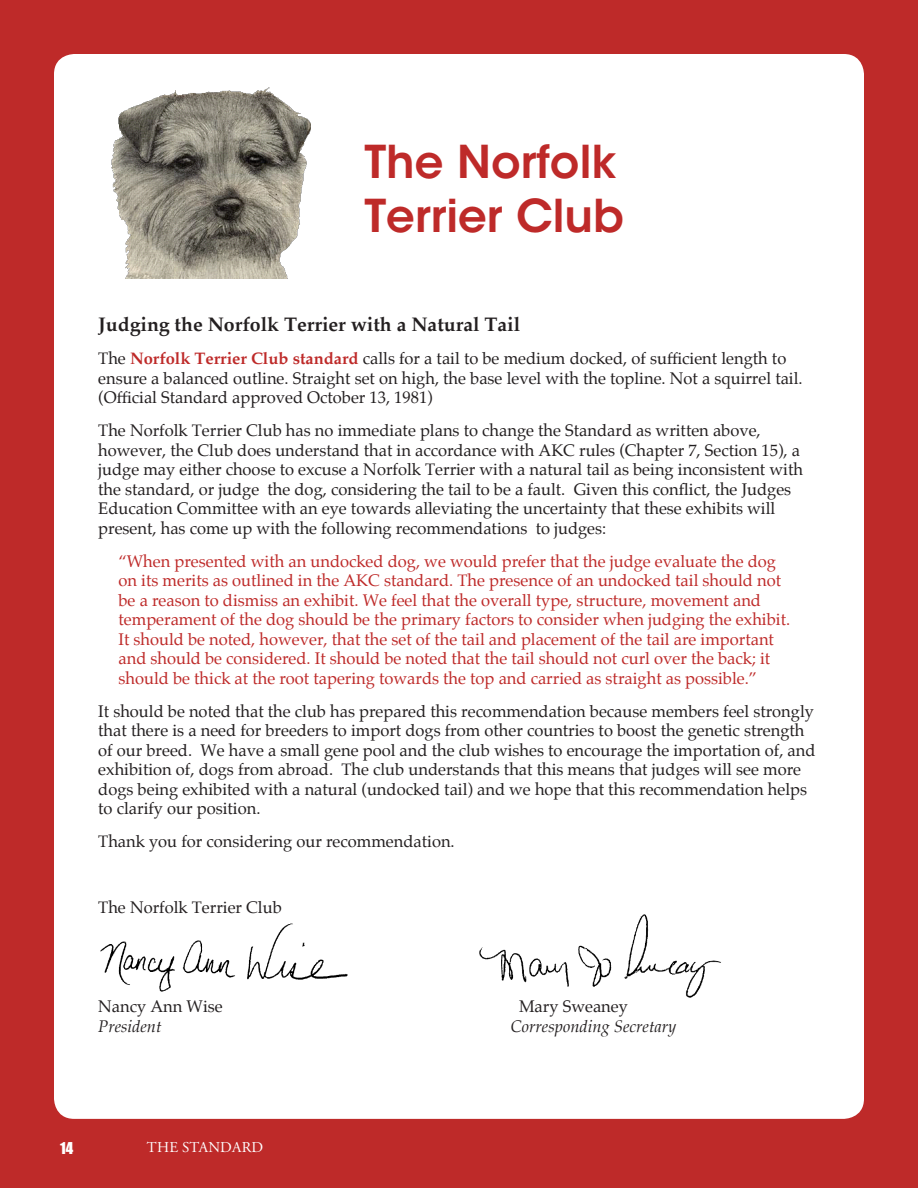
<style>
.page{position:relative;width:918px;height:1188px;background:#be2a29}
.page>*{position:absolute;margin:0;border:0;box-sizing:border-box;transform-origin:0 0}
.t1{font:600 45px/54px "ITC Avant Garde Std";color:#be2a29}
.t2{font:700 19.5px "Palatino";color:#231f20}
.t3{font:16.5px/19.5px "Palatino";color:#231f20}
.t4{font:16.5px/19.5px "Palatino";color:#be2a29}
.t5{font:italic 16.5px "Palatino";color:#231f20}
.t6{font:15px "Adobe Garamond Pro";letter-spacing:.015em;color:#fff}
.t7{font:15px "Impact";color:#fff}
.s1{font-weight:700;color:#be2a29}
</style>
<div class="page">
<div style="left:54px;top:54px;width:810px;height:1065px;background:#fff;border-radius:20px"></div>
<img style="left:479px;top:914px;width:242px;height:84px">
<img style="left:100px;top:923px;width:248px;height:69px">
<img style="left:111px;top:87px;width:200px;height:191px">
<h1 class="t1" style="left:364px;top:134px;width:261px">The Norfolk<br>Terrier Club</h1>
<p class="t2" style="left:98px;top:308px;width:423px">Judging the Norfolk Terrier with a Natural Tail</p>
<p class="t3" style="left:98px;top:349px;width:706px">The <span class="s1">Norfolk Terrier Club standard</span> calls for a tail to be medium docked, of sufficient length to ensure a balanced outline. Straight set on high, the base level with the topline. Not a squirrel tail. (Official Standard approved October 13, 1981)</p>
<p class="t3" style="left:98px;top:421px;width:706px">The Norfolk Terrier Club has no immediate plans to change the Standard as written above, however, the Club does understand that in accordance with AKC rules (Chapter 7, Section 15), a judge may either choose to excuse a Norfolk Terrier with a natural tail as being inconsistent with the standard, or judge the dog, considering the tail to be a fault. Given this conflict, the Judges Education Committee with an eye towards alleviating the uncertainty that these exhibits will present, has come up with the following recommendations to judges:</p>
<p class="t4" style="left:119px;top:551px;width:673px">“When presented with an undocked dog, we would prefer that the judge evaluate the dog on its merits as outlined in the AKC standard. The presence of an undocked tail should not be a reason to dismiss an exhibit. We feel that the overall type, structure, movement and temperament of the dog should be the primary factors to consider when judging the exhibit.<br>It should be noted, however, that the set of the tail and placement of the tail are important and should be considered. It should be noted that the tail should not curl over the back; it should be thick at the root tapering towards the top and carried as straight as possible.”</p>
<p class="t3" style="left:98px;top:701px;width:719px">It should be noted that the club has prepared this recommendation because members feel strongly that there is a need for breeders to import dogs from other countries to boost the genetic strength of our breed. We have a small gene pool and the club wishes to encourage the importation of, and exhibition of, dogs from abroad. The club understands that this means that judges will see more dogs being exhibited with a natural (undocked tail) and we hope that this recommendation helps to clarify our position.</p>
<p class="t3" style="left:98px;top:832px;width:358px">Thank you for considering our recommendation.</p>
<p class="t3" style="left:98px;top:898px;width:185px">The Norfolk Terrier Club</p>
<p class="t3" style="left:98px;top:997px;width:126px">Nancy Ann Wise</p>
<p class="t3" style="left:519px;top:997px;width:110px">Mary Sweaney</p>
<p class="t5" style="left:98px;top:1012px;width:65px">President</p>
<p class="t5" style="left:511px;top:1012px;width:167px">Corresponding Secretary</p>
<p class="t7" style="left:60px;top:1137px;width:15px">14</p>
<p class="t6" style="left:147px;top:1138px;width:118px">THE STANDARD</p>
</div>
